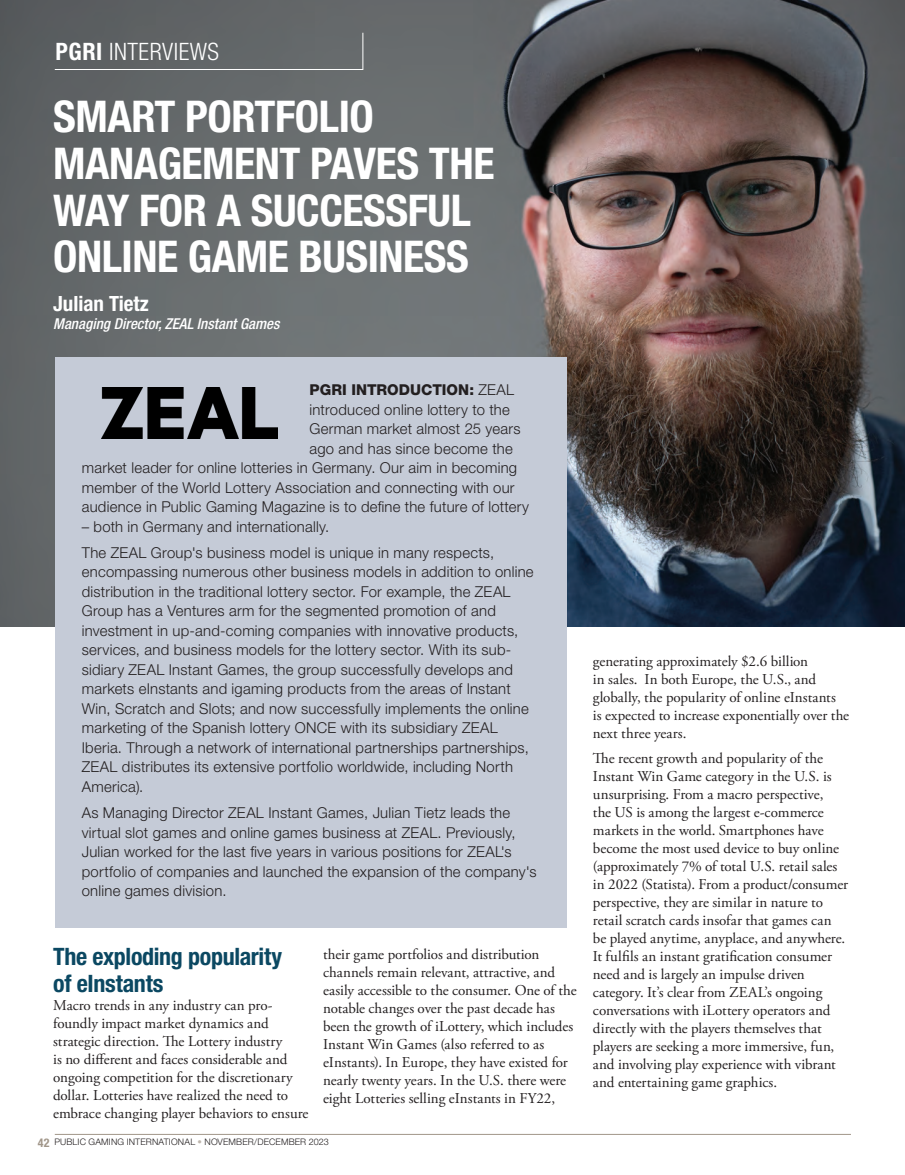
<style>
.page{position:relative;width:905px;height:1175px;background:#fff}
.page>*{position:absolute;margin:0;border:0;box-sizing:border-box;transform-origin:0 0}
.t1{font:700 condensed 43.8px/46.7px "Helvetica Neue LT Std";letter-spacing:-.01em;color:#fff}
.t2{font:700 condensed 24px/27px "Helvetica Neue LT Std";letter-spacing:-.015em;color:#0b4862}
.t3{font:300 condensed 24px "Helvetica Neue LT Std";letter-spacing:.02em;color:#fff}
.t4{font:700 condensed 21px "Helvetica Neue LT Std";color:#fff}
.t5{font:15px/18px "Adobe Garamond Pro";color:#231f20}
.pulse{font:300 15px/19.5px "Helvetica Neue LT Std";letter-spacing:.015em;color:#231f20}
.t6{font:italic 500 condensed 15px "Helvetica Neue LT Std";color:#fff}
.pulse-2{font:800 15px "Helvetica Neue LT Std";color:#231f20}
.t7{font:300 9px "Helvetica Neue LT Std";letter-spacing:.015em;color:#231f20}
.s1{font-weight:700}
.s2{font-weight:300}
.s3{font-weight:700;font-stretch:condensed;font-size:12px;color:#a19689}
.s4{color:#beb6ad}
</style>
<div class="page">
<hr style="left:55px;top:1134px;width:795px;height:1px;background:#a19689">
<img style="left:0;top:0;width:904px;height:626px">
<div style="left:55px;top:357px;width:511px;height:570px;background:#c5cbd7"></div>
<img style="left:101px;top:388px;width:177px;height:50px">
<div style="left:54px;top:32px;width:309px;height:38px;background:#616667"></div>
<p class="t3" style="left:56px;top:37px;width:165px"><span class="s1">PGRI</span> INTERVIEWS</p>
<p class="t1" style="left:53px;top:93px;width:443px">SMART PORTFOLIO<br>MANAGEMENT PAVES THE<br>WAY FOR A SUCCESSFUL<br>ONLINE GAME BUSINESS</p>
<p class="t4" style="left:53px;top:291px;width:97px">Julian Tietz</p>
<p class="t6" style="left:53px;top:314px;width:228px">Managing Director, ZEAL Instant Games</p>
<p class="pulse-2" style="left:309px;top:381px;width:206px">PGRI INTRODUCTION: <span class="s2">ZEAL</span></p>
<p class="pulse" style="left:309px;top:399px;width:202px">introduced online lottery to the</p>
<p class="pulse" style="left:309px;top:419px;width:212px">German market almost 25 years</p>
<p class="pulse" style="left:309px;top:438px;width:205px">ago and has since become the</p>
<p class="pulse" style="left:82px;top:458px;width:437px">market leader for online lotteries in Germany. Our aim in becoming</p>
<p class="pulse" style="left:82px;top:477px;width:434px">member of the World Lottery Association and connecting with our</p>
<p class="pulse" style="left:82px;top:497px;width:449px">audience in Public Gaming Magazine is to define the future of lottery</p>
<p class="pulse" style="left:82px;top:516px;width:249px">– both in Germany and internationally.</p>
<p class="pulse" style="left:82px;top:542px;width:453px">The ZEAL Group's business model is unique in many respects, encompassing numerous other business models in addition to online distribution in the traditional lottery sector. For example, the ZEAL Group has a Ventures arm for the segmented promotion of and investment in up-and-coming companies with innovative products, services, and business models for the lottery sector. With its sub&shy;sidiary ZEAL Instant Games, the group successfully develops and markets eInstants and igaming products from the areas of Instant Win, Scratch and Slots; and now successfully implements the online marketing of the Spanish lottery ONCE with its subsidiary ZEAL Iberia. Through a network of international partnerships partnerships, ZEAL distributes its extensive portfolio worldwide, including North America).</p>
<p class="pulse" style="left:82px;top:803px;width:456px">As Managing Director ZEAL Instant Games, Julian Tietz leads the virtual slot games and online games business at ZEAL. Previously, Julian worked for the last five years in various positions for ZEAL's portfolio of companies and launched the expansion of the company's online games division.</p>
<p class="t2" style="left:53px;top:942px;width:230px">The exploding popularity of eInstants</p>
<p class="t5" style="left:53px;top:996px;width:257px">Macro trends in any industry can pro&shy;foundly impact market dynamics and strategic direction. The Lottery industry<br>is no different and faces considerable and ongoing competition for the discretionary dollar. Lotteries have realized the need to embrace changing player behaviors to ensure</p>
<p class="t5" style="left:323px;top:945px;width:255px">their game portfolios and distribution channels remain relevant, attractive, and easily accessible to the consumer. One of the notable changes over the past decade has been the growth of iLottery, which includes Instant Win Games (also referred to as eInstants). In Europe, they have existed for nearly twenty years. In the U.S. there were eight Lotteries selling eInstants in FY22,</p>
<p class="t7" style="left:38px;top:1135px;width:292px"><span class="s3">42</span> PUBLIC GAMING INTERNATIONAL <span class="s4">•</span> NOVEMBER/DECEMBER 2023</p>
<p class="t5" style="left:593px;top:652px;width:258px">generating approximately $2.6 billion<br>in sales. In both Europe, the U.S., and globally, the popularity of online eInstants<br>is expected to increase exponentially over the next three years.</p>
<p class="t5" style="left:593px;top:749px;width:257px">The recent growth and popularity of the Instant Win Game category in the U.S. is unsurprising. From a macro perspective,<br>the US is among the largest e-commerce markets in the world. Smartphones have become the most used device to buy online (approximately 7% of total U.S. retail sales in 2022 (Statista). From a product/consumer perspective, they are similar in nature to retail scratch cards insofar that games can be played anytime, anyplace, and anywhere.<br>It fulfils an instant gratification consumer need and is largely an impulse driven category. It’s clear from ZEAL’s ongoing conversations with iLottery operators and directly with the players themselves that players are seeking a more immersive, fun, and involving play experience with vibrant and entertaining game graphics.</p>
</div>
